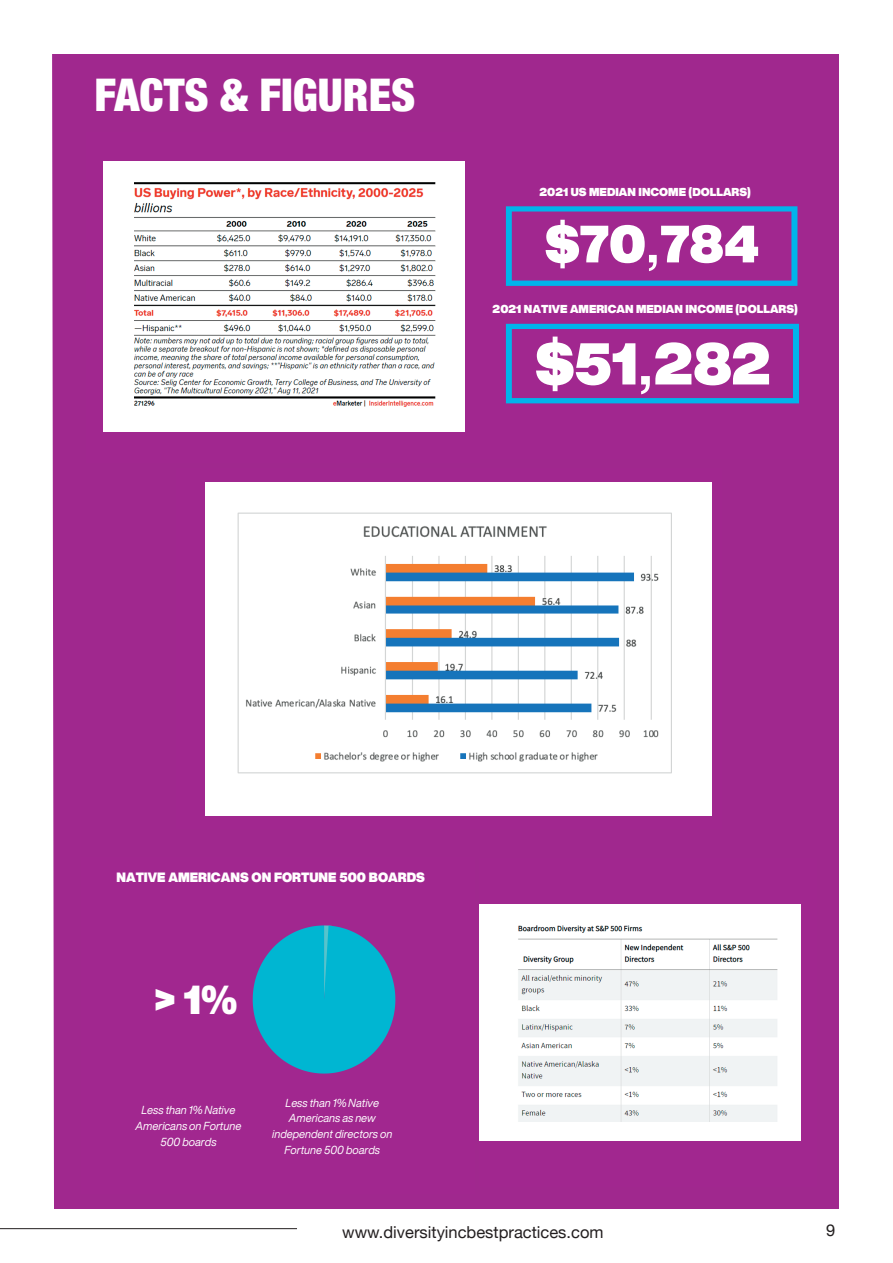
<style>
.page{position:relative;width:893px;height:1263px;background:#fff}
.page>*{position:absolute;margin:0;border:0;box-sizing:border-box;transform-origin:0 0}
.t1{font:900 expanded 57.9px "Helvetica Now Display";color:#fff}
.t2{font:900 expanded 51.45px "Helvetica Now Display";color:#fff}
.Title_2{font:900 condensed 45px "Helvetica Neue";color:#fff}
.t3{font:900 expanded 39.75px "Helvetica Now Display";color:#fff;scale:.96 1}
.t4{font:16.5px "Helvetica Neue";color:#231f20}
.t5{font:900 expanded 13.35px "Helvetica Now Display";color:#fff;scale:.96 1}
.t6{font:italic 11.4px/15.8px "Helvetica Now Display";color:#fff;text-align:center;scale:.96 1}
.t7{font:900 expanded 11.4px "Helvetica Now Display";color:#fff}
.s1{font-family:"Helvetica";font-weight:700;font-stretch:normal}
</style>
<div class="page">
<hr style="left:0;top:1228px;width:297px;height:1px;background:#231f20">
<div style="left:52px;top:54px;width:787px;height:1155px;background:#a0288e"></div>
<div style="left:86px;top:132px;width:394px;height:330px;background:#a1278f"></div>
<div style="left:103px;top:162px;width:361px;height:270px;background:#fff"></div>
<img style="left:135px;top:183px;width:301px;height:224px">
<div style="left:81px;top:857px;width:393px;height:336px;background:#a1278f"></div>
<svg style="left:253px;top:925px;width:142px;height:148px"></svg>
<div style="left:472px;top:130px;width:338px;height:329px;background:#a1278f"></div>
<svg style="left:506px;top:324px;width:293px;height:79px"></svg>
<svg style="left:506px;top:206px;width:291px;height:80px"></svg>
<div style="left:479px;top:858px;width:338px;height:328px;background:#a1278f"></div>
<div style="left:479px;top:904px;width:322px;height:236px;background:#fff"></div>
<img style="left:518px;top:925px;width:260px;height:196px">
<div style="left:176px;top:468px;width:545px;height:360px;background:#a1278f"></div>
<div style="left:206px;top:483px;width:506px;height:333px;background:#fff"></div>
<img style="left:237px;top:512px;width:435px;height:261px">
<p class="Title_2" style="left:94px;top:58px;width:322px">FACTS &amp; FIGURES</p>
<p class="t7" style="left:539px;top:183px;width:213px">2021 US MEDIAN INCOME (DOLLARS)</p>
<p class="t2" style="left:545px;top:207px;width:216px">$70<span class="s1">,</span>784</p>
<p class="t7" style="left:493px;top:301px;width:307px">2021 NATIVE AMERICAN MEDIAN INCOME (DOLLARS)</p>
<p class="t1" style="left:535px;top:323px;width:237px">$51<span class="s1">,</span>282</p>
<p class="t5" style="left:116px;top:868px;width:323px">NATIVE AMERICANS ON FORTUNE 500 BOARDS</p>
<p class="t3" style="left:155px;top:971px;width:87px">&gt; 1%</p>
<p class="t6" style="left:135px;top:1102px;width:112px">Less than 1% Native<br>Americans on Fortune<br>500 boards</p>
<p class="t6" style="left:272px;top:1095px;width:127px">Less than 1% Native<br>Americans as new independent directors on<br>Fortune 500 boards</p>
<h3 class="t4" style="left:342px;top:1220px;width:263px">www.diversityincbestpractices.com</h3>
<h3 class="t4" style="left:826px;top:1218px;width:11px">9</h3>
</div>
